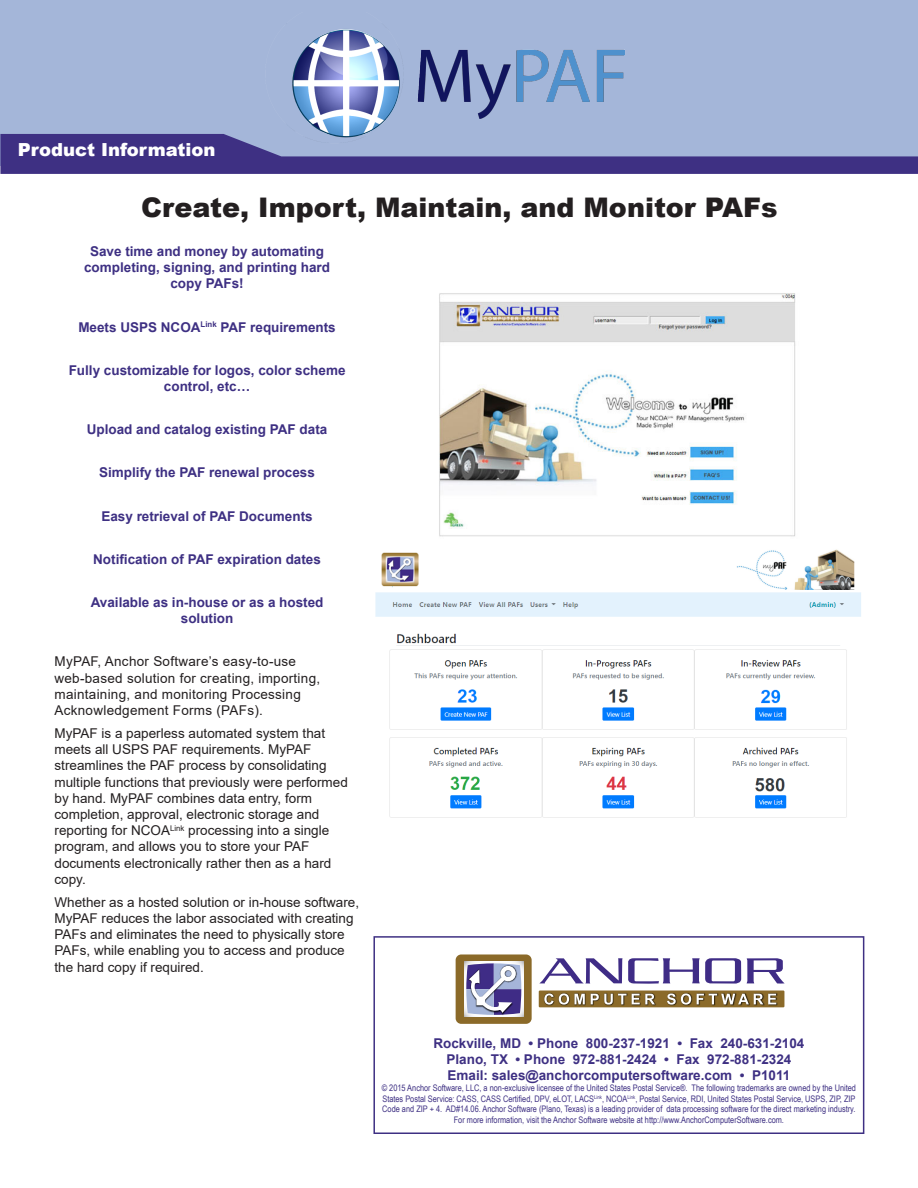
<style>
.page{position:relative;width:918px;height:1188px;background:#fff}
.page>*{position:absolute;margin:0;border:0;box-sizing:border-box;transform-origin:0 0}
.Main_Head{font:900 27px "Arial";color:#231f20}
.t1{font:900 18px "Arial";color:#fff}
.Body_Text{font:13.5px/16.2px "Arial";color:#231f20}
.Quote_Purple{font:700 13.5px/16.2px "Arial";color:#3e3083;text-align:center}
.Body_Text-2{font:13.5px/16.2px "Arial";letter-spacing:.02em;color:#231f20}
.t2{font:9px/10.8px "Arial Narrow";color:#3e3083;text-align:center}
</style>
<div class="page">
<div style="left:0;top:0;width:918px;height:165px;background:#a4b6d9"></div>
<svg style="left:0;top:134px;width:918px;height:40px"></svg>
<div style="left:456px;top:954px;width:76px;height:70px;background:#8b6a29;border-radius:6px"></div>
<div style="left:539px;top:991px;width:245px;height:16px;background:#8b6a29"></div>
<svg style="left:539px;top:958px;width:202px;height:26px"></svg>
<svg style="left:747px;top:958px;width:38px;height:26px"></svg>
<img style="left:546px;top:993px;width:232px;height:13px">
<svg style="left:544px;top:994px;width:232px;height:11px"></svg>
<svg style="left:464px;top:962px;width:59px;height:54px"></svg>
<svg style="left:466px;top:963px;width:55px;height:52px;background:#8f8cba"></svg>
<div style="left:373px;top:936px;width:491px;height:198px;border:2px solid #3e3083"></div>
<img style="left:265px;top:29px;width:653px;height:120px">
<img style="left:439px;top:293px;width:357px;height:244px">
<img style="left:375px;top:549px;width:486px;height:269px">
<p class="t1" style="left:18px;top:137px;width:199px">Product Information</p>
<p class="Main_Head" style="left:141px;top:188px;width:638px">Create, Import, Maintain, and Monitor PAFs</p>
<p class="Quote_Purple" style="left:84px;top:243px;width:248px">Save time and money by automating completing, signing, and printing hard copy PAFs!</p>
<p class="Quote_Purple" style="left:78px;top:319px;width:259px">Meets USPS NCOA<sup>Link</sup> PAF requirements</p>
<p class="Quote_Purple" style="left:69px;top:362px;width:278px">Fully customizable for logos, color scheme control, etc…</p>
<p class="Quote_Purple" style="left:87px;top:422px;width:242px">Upload and catalog existing PAF data</p>
<p class="Quote_Purple" style="left:99px;top:465px;width:217px">Simplify the PAF renewal process</p>
<p class="Quote_Purple" style="left:101px;top:508px;width:213px">Easy retrieval of PAF Documents</p>
<p class="Quote_Purple" style="left:93px;top:551px;width:229px">Notification of PAF expiration dates</p>
<p class="Quote_Purple" style="left:91px;top:594px;width:234px">Available as in-house or as a hosted solution</p>
<p class="Body_Text-2" style="left:55px;top:654px;width:267px">MyPAF, Anchor Software’s easy-to-use web-based solution for creating, importing, maintaining, and monitoring Processing Acknowledgement Forms (PAFs).</p>
<p class="Body_Text" style="left:55px;top:725px;width:295px">MyPAF is a paperless automated system that meets all USPS PAF requirements. MyPAF streamlines the PAF process by consolidating multiple functions that previously were performed by hand. MyPAF combines data entry, form completion, approval, electronic storage and reporting for NCOA<sup>Link</sup> processing into a single program, and allows you to store your PAF documents electronically rather then as a hard copy.</p>
<p class="Body_Text" style="left:55px;top:894px;width:306px">Whether as a hosted solution or in-house software, MyPAF reduces the labor associated with creating PAFs and eliminates the need to physically store PAFs, while enabling you to access and produce the hard copy if required.</p>
<p class="Quote_Purple" style="left:433px;top:1035px;width:373px">Rockville, MD • Phone 800-237-1921 • Fax 240-631-2104<br>Plano, TX • Phone 972-881-2424 • Fax 972-881-2324</p>
<p class="Quote_Purple" style="left:448px;top:1067px;width:344px">Email: sales@anchorcomputersoftware.com • P1011</p>
<p class="t2" style="left:382px;top:1082px;width:476px">© 2015 Anchor Software, LLC, a non-exclusive licensee of the United States Postal Service®. The following trademarks are owned by the United States Postal Service: CASS, CASS Certified, DPV, eLOT, LACS<sup>Link</sup>, NCOA<sup>Link</sup>, Postal Service, RDI, United States Postal Service, USPS, ZIP, ZIP Code and ZIP + 4. AD#14.06. Anchor Software (Plano, Texas) is a leading provider of data processing software for the direct marketing industry.<br>For more information, visit the Anchor Software website at http://www.AnchorComputerSoftware.com.</p>
</div>
